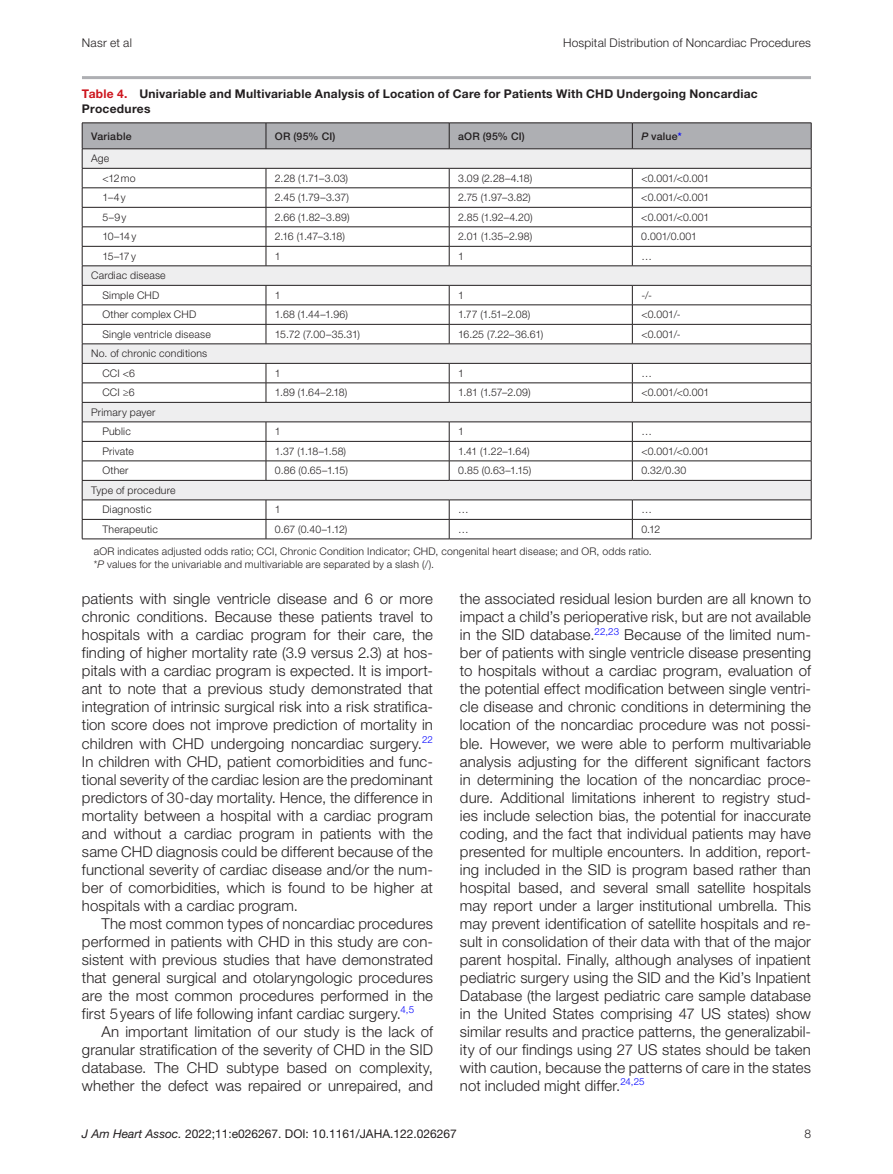
<style>
.page{position:relative;width:893px;height:1174px;background:#fff}
.page>*{position:absolute;margin:0;border:0;box-sizing:border-box;transform-origin:0 0}
.t1{font:300 15px/18px "Helvetica Neue LT Std";letter-spacing:.005em;color:#231f20;text-align:justify}
.t2{font:700 12px/15px "Helvetica Neue LT Std";letter-spacing:.025em;color:#231f20}
.t3{font:12px "Helvetica Neue LT Std";color:#231f20}
.t4{font:300 12px "Helvetica Neue LT Std";letter-spacing:.015em;color:#231f20}
.t5{font:300 10.5px/19.5px "Helvetica Neue LT Std";letter-spacing:.02em;color:#231f20}
.t6{font:500 10.5px "Helvetica Neue LT Std";letter-spacing:.02em;color:#231f20}
.s1{color:#cd151d}
.s2{font-style:italic}
.s3{color:#00f}
</style>
<div class="page">
<hr style="left:82px;top:538px;width:184px;height:1px;background:#231f20">
<hr style="left:266px;top:538px;width:183px;height:1px;background:#231f20">
<hr style="left:449px;top:538px;width:183px;height:1px;background:#231f20">
<svg style="left:82px;top:123px;width:730px;height:415px"></svg>
<hr style="left:632px;top:538px;width:179px;height:1px;background:#231f20">
<hr style="left:82px;top:76px;width:729px;height:3px;background:#aeafb3">
<p class="t4" style="left:82px;top:35px;width:52px">Nasr et al</p>
<p class="t4" style="left:563px;top:35px;width:249px">Hospital Distribution of Noncardiac Procedures</p>
<p class="t2" style="left:82px;top:86px;width:677px"><span class="s1">Table 4.</span> Univariable and Multivariable Analysis of Location of Care for Patients With CHD Undergoing Noncardiac<br>Procedures</p>
<p class="t6" style="left:91px;top:130px;width:42px">Variable</p>
<p class="t6" style="left:275px;top:130px;width:62px">OR (95% CI)</p>
<p class="t6" style="left:458px;top:130px;width:68px">aOR (95% CI)</p>
<p class="t6" style="left:641px;top:130px;width:42px"><span class="s2">P</span> value<span class="s3">*</span></p>
<p class="t5" style="left:102px;top:149px;width:35px;text-indent:-11px">Age &lt;12mo</p>
<p class="t5" style="left:275px;top:168px;width:75px">2.28 (1.71–3.03)</p>
<p class="t5" style="left:458px;top:168px;width:76px">3.09 (2.28–4.18)</p>
<p class="t5" style="left:641px;top:168px;width:70px">&lt;0.001/&lt;0.001</p>
<p class="t5" style="left:102px;top:188px;width:25px">1–4y</p>
<p class="t5" style="left:275px;top:188px;width:76px">2.45 (1.79–3.37)</p>
<p class="t5" style="left:458px;top:188px;width:74px">2.75 (1.97–3.82)</p>
<p class="t5" style="left:641px;top:188px;width:70px">&lt;0.001/&lt;0.001</p>
<p class="t5" style="left:102px;top:207px;width:26px">5–9y</p>
<p class="t5" style="left:275px;top:207px;width:76px">2.66 (1.82–3.89)</p>
<p class="t5" style="left:458px;top:207px;width:76px">2.85 (1.92–4.20)</p>
<p class="t5" style="left:641px;top:207px;width:70px">&lt;0.001/&lt;0.001</p>
<p class="t5" style="left:102px;top:227px;width:35px">10–14y</p>
<p class="t5" style="left:275px;top:227px;width:72px">2.16 (1.47–3.18)</p>
<p class="t5" style="left:458px;top:227px;width:76px">2.01 (1.35–2.98)</p>
<p class="t5" style="left:641px;top:227px;width:57px">0.001/0.001</p>
<p class="t5" style="left:102px;top:246px;width:35px">15–17y</p>
<p class="t5" style="left:275px;top:246px;width:7px">1</p>
<p class="t5" style="left:458px;top:246px;width:7px">1</p>
<p class="t5" style="left:641px;top:246px;width:12px">…</p>
<p class="t5" style="left:91px;top:266px;width:76px;text-align:center">Cardiac disease<br>Simple CHD</p>
<p class="t5" style="left:275px;top:285px;width:7px">1</p>
<p class="t5" style="left:458px;top:285px;width:7px">1</p>
<p class="t5" style="left:641px;top:285px;width:12px">-/-</p>
<p class="t5" style="left:102px;top:305px;width:95px">Other complex CHD</p>
<p class="t5" style="left:275px;top:305px;width:74px">1.68 (1.44–1.96)</p>
<p class="t5" style="left:458px;top:305px;width:74px">1.77 (1.51–2.08)</p>
<p class="t5" style="left:641px;top:305px;width:41px">&lt;0.001/-</p>
<p class="t5" style="left:102px;top:324px;width:110px">Single ventricle disease</p>
<p class="t5" style="left:275px;top:324px;width:86px">15.72 (7.00–35.31)</p>
<p class="t5" style="left:458px;top:324px;width:87px">16.25 (7.22–36.61)</p>
<p class="t5" style="left:641px;top:324px;width:41px">&lt;0.001/-</p>
<p class="t5" style="left:102px;top:344px;width:106px;text-indent:-11px">No. of chronic conditions<br>CCI &lt;6</p>
<p class="t5" style="left:275px;top:363px;width:7px">1</p>
<p class="t5" style="left:458px;top:363px;width:7px">1</p>
<p class="t5" style="left:641px;top:363px;width:12px">…</p>
<p class="t5" style="left:102px;top:383px;width:34px">CCI ≥6</p>
<p class="t5" style="left:275px;top:383px;width:74px">1.89 (1.64–2.18)</p>
<p class="t5" style="left:458px;top:383px;width:74px">1.81 (1.57–2.09)</p>
<p class="t5" style="left:641px;top:383px;width:70px">&lt;0.001/&lt;0.001</p>
<p class="t5" style="left:102px;top:402px;width:55px;text-indent:-11px">Primary payer<br>Public</p>
<p class="t5" style="left:275px;top:422px;width:7px">1</p>
<p class="t5" style="left:458px;top:422px;width:7px">1</p>
<p class="t5" style="left:641px;top:422px;width:12px">…</p>
<p class="t5" style="left:102px;top:441px;width:33px">Private</p>
<p class="t5" style="left:275px;top:441px;width:73px">1.37 (1.18–1.58)</p>
<p class="t5" style="left:458px;top:441px;width:73px">1.41 (1.22–1.64)</p>
<p class="t5" style="left:641px;top:441px;width:70px">&lt;0.001/&lt;0.001</p>
<p class="t5" style="left:102px;top:461px;width:28px">Other</p>
<p class="t5" style="left:275px;top:461px;width:75px">0.86 (0.65–1.15)</p>
<p class="t5" style="left:458px;top:461px;width:74px">0.85 (0.63–1.15)</p>
<p class="t5" style="left:641px;top:461px;width:46px">0.32/0.30</p>
<p class="t5" style="left:102px;top:480px;width:75px;text-indent:-11px">Type of procedure<br>Diagnostic</p>
<p class="t5" style="left:275px;top:500px;width:7px">1</p>
<p class="t5" style="left:458px;top:500px;width:12px">…</p>
<p class="t5" style="left:641px;top:500px;width:12px">…</p>
<p class="t5" style="left:102px;top:519px;width:57px">Therapeutic</p>
<p class="t5" style="left:275px;top:519px;width:74px">0.67 (0.40–1.12)</p>
<p class="t5" style="left:458px;top:519px;width:12px">…</p>
<p class="t5" style="left:94px;top:518px;width:568px;line-height:21.9px;text-indent:547px">0.12 aOR indicates adjusted odds ratio; CCI, Chronic Condition Indicator; CHD, congenital heart disease; and OR, odds ratio.</p>
<p class="t5" style="left:94px;top:554px;width:342px">*<span class="s2">P</span> values for the univariable and multivariable are separated by a slash (/).</p>
<p class="t1" style="left:82px;top:590px;width:353px">patients with single ventricle disease and 6 or more chronic conditions. Because these patients travel to hospitals with a cardiac program for their care, the finding of higher mortality rate (3.9 versus 2.3) at hos&shy;pitals with a cardiac program is expected. It is import&shy;ant to note that a previous study demonstrated that integration of intrinsic surgical risk into a risk stratifica&shy;tion score does not improve prediction of mortality in children with CHD undergoing noncardiac surgery.<sup>22<br></sup>In children with CHD, patient comorbidities and func&shy;tional severity of the cardiac lesion are the predominant predictors of 30-day mortality. Hence, the difference in mortality between a hospital with a cardiac program and without a cardiac program in patients with the same CHD diagnosis could be different because of the functional severity of cardiac disease and/or the num&shy;ber of comorbidities, which is found to be higher at hospitals with a cardiac program.</p>
<p class="t1" style="left:82px;top:914px;width:353px;text-indent:20px">The most common types of noncardiac procedures performed in patients with CHD in this study are con&shy;sistent with previous studies that have demonstrated that general surgical and otolaryngologic procedures are the most common procedures performed in the first 5years of life following infant cardiac surgery.<sup>4,5</sup></p>
<p class="t1" style="left:82px;top:1022px;width:353px;text-indent:20px">An important limitation of our study is the lack of granular stratification of the severity of CHD in the SID database. The CHD subtype based on complexity, whether the defect was repaired or unrepaired, and</p>
<p class="t1" style="left:460px;top:590px;width:353px">the associated residual lesion burden are all known to impact a child’s perioperative risk, but are not available in the SID database.<sup>22,23</sup> Because of the limited num&shy;ber of patients with single ventricle disease presenting to hospitals without a cardiac program, evaluation of the potential effect modification between single ventri&shy;cle disease and chronic conditions in determining the location of the noncardiac procedure was not possi&shy;ble. However, we were able to perform multivariable analysis adjusting for the different significant factors in determining the location of the noncardiac proce&shy;dure. Additional limitations inherent to registry stud&shy;ies include selection bias, the potential for inaccurate coding, and the fact that individual patients may have presented for multiple encounters. In addition, report&shy;ing included in the SID is program based rather than hospital based, and several small satellite hospitals may report under a larger institutional umbrella. This may prevent identification of satellite hospitals and re&shy;sult in consolidation of their data with that of the major parent hospital. Finally, although analyses of inpatient pediatric surgery using the SID and the Kid’s Inpatient Database (the largest pediatric care sample database in the United States comprising 47 US states) show similar results and practice patterns, the generalizabil&shy;ity of our findings using 27 US states should be taken with caution, because the patterns of care in the states not included might differ.<sup>24,25</sup></p>
<p class="t3" style="left:82px;top:1126px;width:376px"><span class="s2">J Am Heart Assoc.</span> 2022;11:e026267. DOI: 10.1161/JAHA.122.026267</p>
<p class="t4" style="left:804px;top:1126px;width:8px">8</p>
</div>
